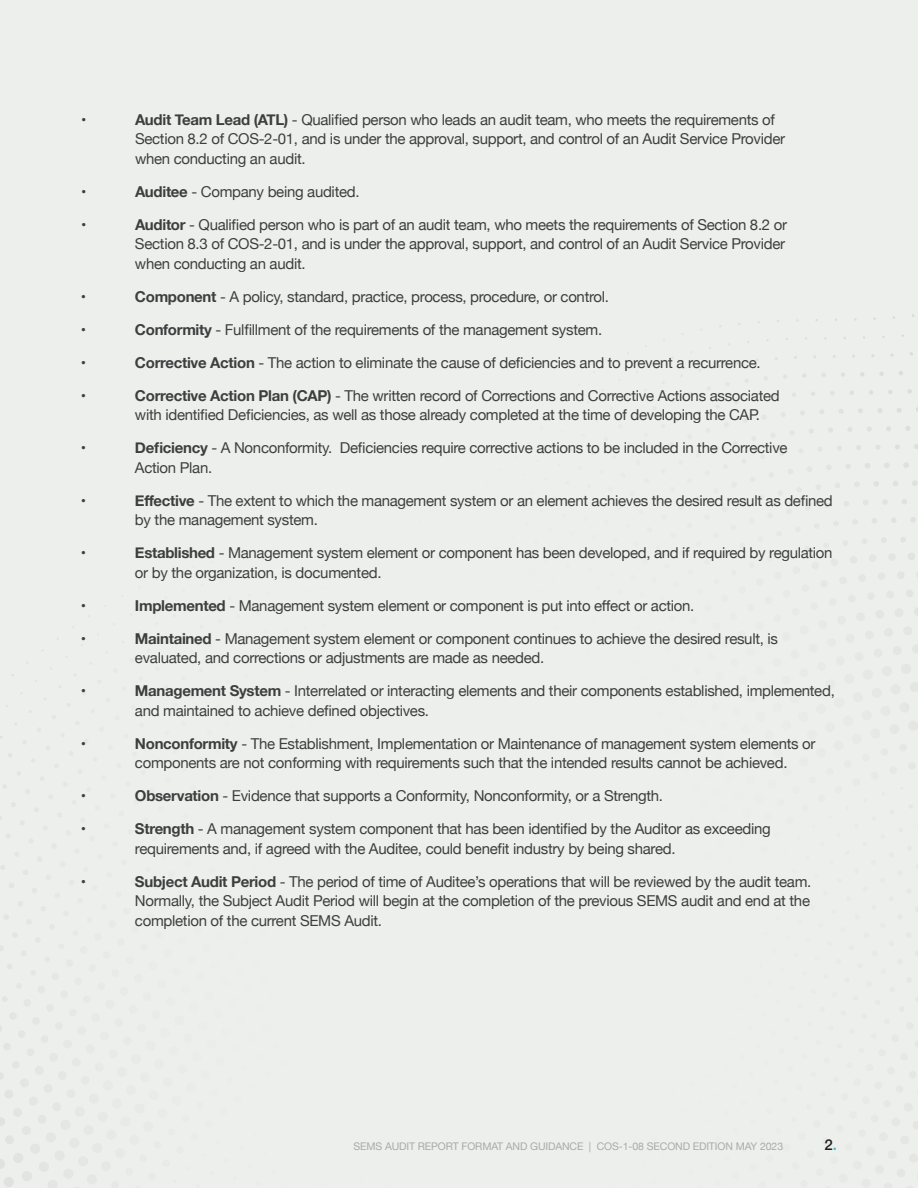
<style>
.page{position:relative;width:918px;height:1188px;background:#edefed}
.page>*{position:absolute;margin:0;border:0;box-sizing:border-box;transform-origin:0 0}
.t1{font:15px/19.5px "Helvetica Neue";letter-spacing:-.02em;color:#3e3e3f}
.t2{font:500 15px "Helvetica Neue LT Std";color:#231f20}
.t3{font:10.5px "Helvetica Neue";letter-spacing:-.01em;color:#a7aaac}
.s1{font-weight:700}
.s2{font-weight:700;color:#3ec3db}
</style>
<div class="page">
<p class="t1" style="left:81px;top:111px;width:7px">•</p>
<p class="t1" style="left:135px;top:111px;width:652px"><span class="s1">Audit Team Lead (ATL)</span> - Qualified person who leads an audit team, who meets the requirements of<br>Section 8.2 of COS-2-01, and is under the approval, support, and control of an Audit Service Provider when conducting an audit.</p>
<p class="t1" style="left:81px;top:183px;width:7px">•</p>
<p class="t1" style="left:135px;top:183px;width:226px"><span class="s1">Auditee</span> - Company being audited.</p>
<p class="t1" style="left:81px;top:216px;width:7px">•</p>
<p class="t1" style="left:135px;top:216px;width:654px"><span class="s1">Auditor</span> - Qualified person who is part of an audit team, who meets the requirements of Section 8.2 or<br>Section 8.3 of COS-2-01, and is under the approval, support, and control of an Audit Service Provider when conducting an audit.</p>
<p class="t1" style="left:81px;top:288px;width:7px">•</p>
<p class="t1" style="left:135px;top:288px;width:476px"><span class="s1">Component</span> - A policy, standard, practice, process, procedure, or control.</p>
<p class="t1" style="left:81px;top:321px;width:7px">•</p>
<p class="t1" style="left:135px;top:321px;width:469px"><span class="s1">Conformity</span> - Fulfillment of the requirements of the management system.</p>
<p class="t1" style="left:81px;top:354px;width:7px">•</p>
<p class="t1" style="left:135px;top:354px;width:627px"><span class="s1">Corrective Action</span> - The action to eliminate the cause of deficiencies and to prevent a recurrence.</p>
<p class="t1" style="left:81px;top:387px;width:7px">•</p>
<p class="t1" style="left:135px;top:387px;width:646px"><span class="s1">Corrective Action Plan (CAP)</span> - The written record of Corrections and Corrective Actions associated with identified Deficiencies, as well as those already completed at the time of developing the CAP.</p>
<p class="t1" style="left:81px;top:439px;width:7px">•</p>
<p class="t1" style="left:135px;top:439px;width:654px"><span class="s1">Deficiency</span> - A Nonconformity. Deficiencies require corrective actions to be included in the Corrective<br>Action Plan.</p>
<p class="t1" style="left:81px;top:492px;width:7px">•</p>
<p class="t1" style="left:135px;top:492px;width:699px"><span class="s1">Effective</span> - The extent to which the management system or an element achieves the desired result as defined by the management system.</p>
<p class="t1" style="left:81px;top:544px;width:7px">•</p>
<p class="t1" style="left:135px;top:544px;width:699px"><span class="s1">Established</span> - Management system element or component has been developed, and if required by regulation or by the organization, is documented.</p>
<p class="t1" style="left:81px;top:597px;width:7px">•</p>
<p class="t1" style="left:135px;top:597px;width:561px"><span class="s1">Implemented</span> - Management system element or component is put into effect or action.</p>
<p class="t1" style="left:81px;top:630px;width:7px">•</p>
<p class="t1" style="left:135px;top:630px;width:645px"><span class="s1">Maintained</span> - Management system element or component continues to achieve the desired result, is evaluated, and corrections or adjustments are made as needed.</p>
<p class="t1" style="left:81px;top:682px;width:7px">•</p>
<p class="t1" style="left:135px;top:682px;width:701px"><span class="s1">Management System</span> - Interrelated or interacting elements and their components established, implemented, and maintained to achieve defined objectives.</p>
<p class="t1" style="left:81px;top:735px;width:7px">•</p>
<p class="t1" style="left:135px;top:735px;width:682px"><span class="s1">Nonconformity</span> - The Establishment, Implementation or Maintenance of management system elements or components are not conforming with requirements such that the intended results cannot be achieved.</p>
<p class="t1" style="left:81px;top:787px;width:7px">•</p>
<p class="t1" style="left:135px;top:787px;width:530px"><span class="s1">Observation</span> - Evidence that supports a Conformity, Nonconformity, or a Strength.</p>
<p class="t1" style="left:81px;top:820px;width:7px">•</p>
<p class="t1" style="left:135px;top:820px;width:637px"><span class="s1">Strength</span> - A management system component that has been identified by the Auditor as exceeding requirements and, if agreed with the Auditee, could benefit industry by being shared.</p>
<p class="t1" style="left:81px;top:873px;width:7px">•</p>
<p class="t1" style="left:135px;top:873px;width:678px;text-align:justify"><span class="s1">Subject Audit Period</span> - The period of time of Auditee’s operations that will be reviewed by the audit team.<br>Normally, the Subject Audit Period will begin at the completion of the previous SEMS audit and end at the completion of the current SEMS Audit.</p>
<p class="t3" style="left:353px;top:1139px;width:431px">SEMS AUDIT REPORT FORMAT AND GUIDANCE | COS-1-08 SECOND EDITION MAY 2023</p>
<p class="t2" style="left:824px;top:1136px;width:14px">2<span class="s2">.</span></p>
</div>
